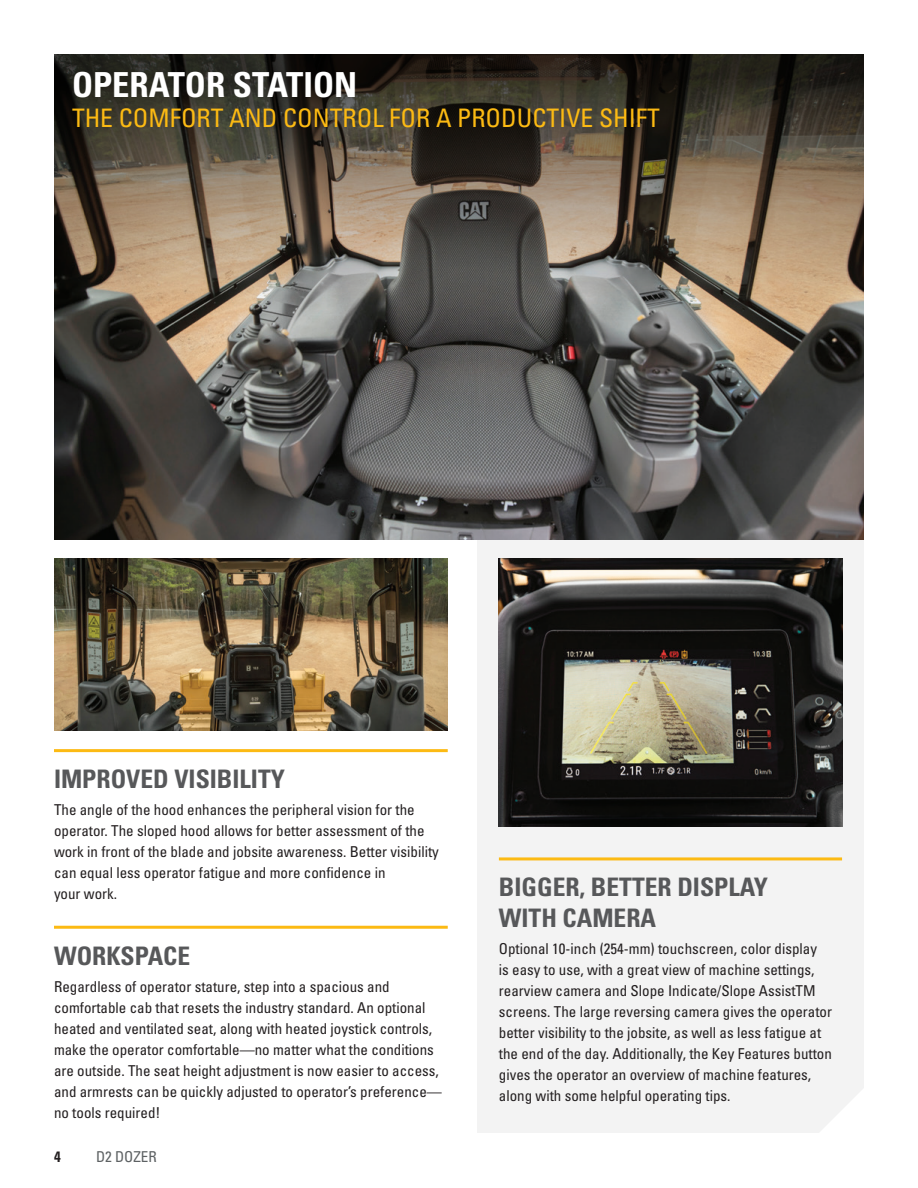
<style>
.page{position:relative;width:918px;height:1188px;background:#fff}
.page>*{position:absolute;margin:0;border:0;box-sizing:border-box;transform-origin:0 0}
.t1{font:700 condensed 34.5px "Univers LT Std";color:#fff}
.t2{font:700 condensed 25.5px/30.6px "Univers LT Std";color:#57585a}
.t3{font:condensed 25.5px "Univers LT Std";color:#fcba13}
.t4{font:condensed 15px/21px "Univers LT Std";color:#231f20}
.t5{font:condensed 15px "Univers LT Std";color:#5d6163}
.t6{font:700 condensed 15px "Univers LT Std";color:#231f20}
</style>
<div class="page">
<div style="left:477px;top:540px;width:387px;height:593px;background:#f3f3f3"></div>
<img style="left:54px;top:394px;width:810px;height:146px">
<svg style="left:54px;top:54px;width:810px;height:340px;background:#5f564a"></svg>
<hr style="left:54px;top:749px;width:394px;height:3px;background:#fcba13">
<hr style="left:54px;top:926px;width:394px;height:3px;background:#fcba13">
<hr style="left:499px;top:857px;width:343px;height:3px;background:#fcba13">
<img style="left:499px;top:558px;width:343px;height:269px">
<img style="left:54px;top:558px;width:394px;height:172px">
<h1 class="t1" style="left:72px;top:64px;width:287px">OPERATOR STATION</h1>
<h2 class="t3" style="left:72px;top:102px;width:589px">THE COMFORT AND CONTROL FOR A PRODUCTIVE SHIFT</h2>
<h2 class="t2" style="left:54px;top:764px;width:232px">IMPROVED VISIBILITY</h2>
<p class="t4" style="left:54px;top:799px;width:386px">The angle of the hood enhances the peripheral vision for the operator. The sloped hood allows for better assessment of the work in front of the blade and jobsite awareness. Better visibility can equal less operator fatigue and more confidence in<br>your work.</p>
<h2 class="t2" style="left:54px;top:940px;width:138px">WORKSPACE</h2>
<p class="t4" style="left:54px;top:976px;width:389px">Regardless of operator stature, step into a spacious and comfortable cab that resets the industry standard. An optional heated and ventilated seat, along with heated joystick controls, make the operator comfortable—no matter what the conditions are outside. The seat height adjustment is now easier to access, and armrests can be quickly adjusted to operator’s preference— no tools required!</p>
<p class="t6" style="left:54px;top:1147px;width:8px">4</p>
<p class="t5" style="left:96px;top:1147px;width:62px">D2 DOZER</p>
<h2 class="t2" style="left:499px;top:872px;width:271px">BIGGER, BETTER DISPLAY<br>WITH CAMERA</h2>
<p class="t4" style="left:499px;top:938px;width:335px">Optional 10-inch (254-mm) touchscreen, color display<br>is easy to use, with a great view of machine settings, rearview camera and Slope Indicate/Slope AssistTM screens. The large reversing camera gives the operator better visibility to the jobsite, as well as less fatigue at the end of the day. Additionally, the Key Features button gives the operator an overview of machine features, along with some helpful operating tips.</p>
</div>
